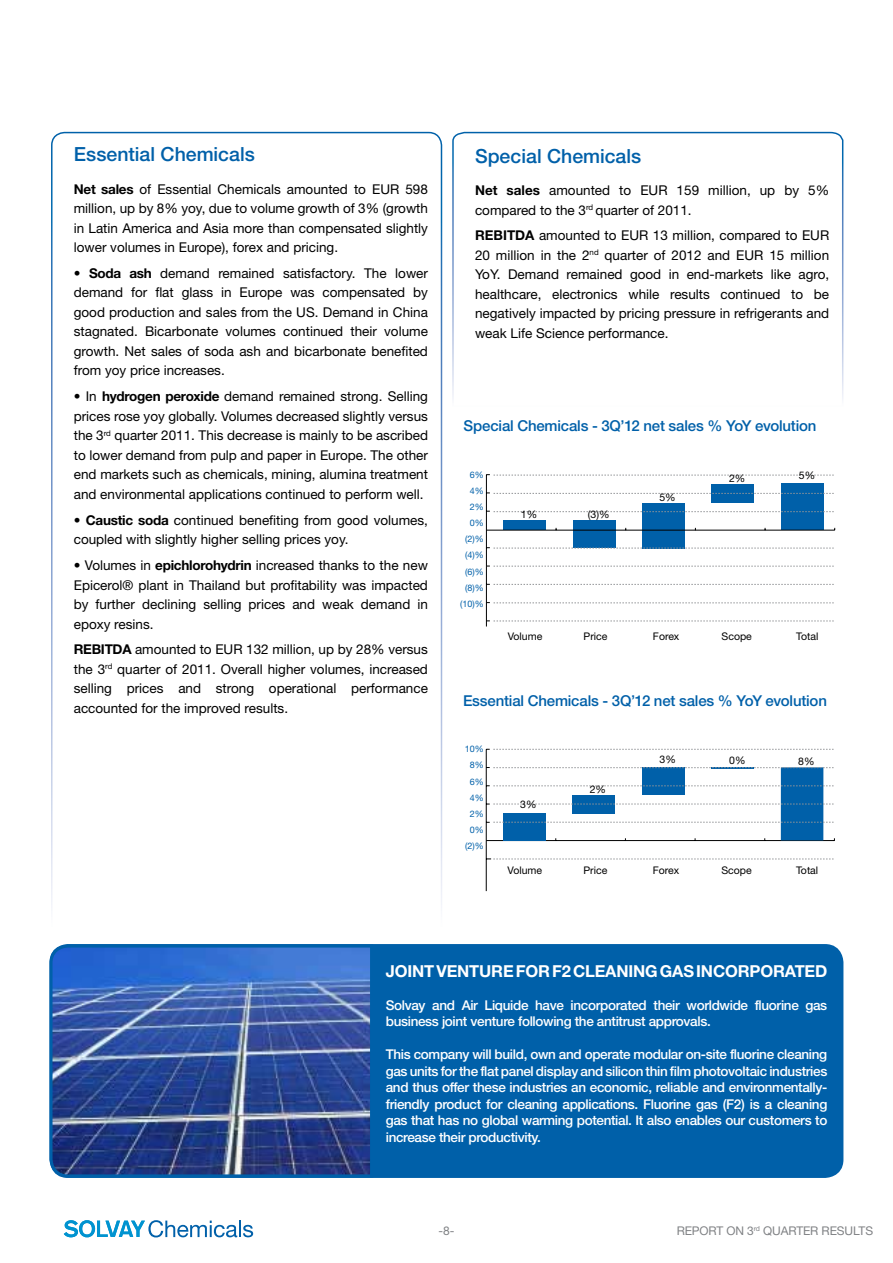
<style>
.page{position:relative;width:893px;height:1263px;background:#fff}
.page>*{position:absolute;margin:0;border:0;box-sizing:border-box;transform-origin:0 0}
.t1{font:500 19.5px "Helvetica Neue";color:#0060a9}
.t2{font:700 16.5px "Helvetica Neue";letter-spacing:-.01em;color:#fff}
.t3{font:500 15px "Helvetica Neue";letter-spacing:-.015em;color:#0060a9}
.t4{font:13.5px/19.5px "Helvetica Neue";color:#000;text-align:justify}
.t5{font:500 13.5px/16.5px "Helvetica Neue";letter-spacing:-.025em;color:#fff}
.t6{font:12px "Helvetica Neue";letter-spacing:-.01em;color:#808285}
.t7{font:10.5px "Helvetica Neue";color:#000}
.t8{font:9px/16.2px "Helvetica Neue";color:#0060a9;text-align:center}
.s1{font-weight:700}
</style>
<div class="page">
<svg style="left:64px;top:1220px;width:189px;height:17px"></svg>
<svg style="left:51px;top:131px;width:392px;height:777px"></svg>
<div style="left:51px;top:945px;width:791px;height:231px;background:#0060a9;border-radius:17px"></div>
<div style="left:50px;top:944px;width:793px;height:234px;border:3px solid #0060a9;border-radius:17px"></div>
<img style="left:49px;top:944px;width:326px;height:234px">
<svg style="left:452px;top:131px;width:392px;height:269px"></svg>
<div style="left:572px;top:795px;width:43px;height:18px;background:#0060a9"></div>
<hr style="left:486px;top:840px;width:348px;height:1px;background:#000">
<hr style="left:486px;top:749px;width:1px;height:91px;background:#000">
<hr style="left:486px;top:841px;width:1px;height:50px;background:#000">
<div style="left:503px;top:813px;width:43px;height:27px;background:#0060a9"></div>
<div style="left:781px;top:767px;width:42px;height:73px;background:#0060a9"></div>
<div style="left:642px;top:767px;width:42px;height:28px;background:#0060a9"></div>
<svg style="left:487px;top:822px;width:346px;height:1px"></svg>
<svg style="left:487px;top:804px;width:346px;height:1px"></svg>
<svg style="left:487px;top:785px;width:346px;height:1px"></svg>
<svg style="left:487px;top:767px;width:346px;height:1px"></svg>
<svg style="left:487px;top:749px;width:346px;height:1px"></svg>
<svg style="left:487px;top:859px;width:346px;height:1px"></svg>
<div style="left:712px;top:484px;width:42px;height:18px;background:#0060a9"></div>
<div style="left:573px;top:520px;width:42px;height:28px;background:#0060a9"></div>
<div style="left:642px;top:503px;width:43px;height:45px;background:#0060a9"></div>
<div style="left:503px;top:521px;width:43px;height:9px;background:#0060a9"></div>
<hr style="left:486px;top:475px;width:1px;height:91px;background:#000">
<hr style="left:486px;top:566px;width:1px;height:60px;background:#000">
<div style="left:781px;top:483px;width:42px;height:47px;background:#0060a9"></div>
<svg style="left:487px;top:547px;width:347px;height:2px"></svg>
<svg style="left:487px;top:493px;width:347px;height:1px"></svg>
<svg style="left:487px;top:511px;width:347px;height:1px"></svg>
<svg style="left:486px;top:474px;width:348px;height:2px"></svg>
<svg style="left:487px;top:584px;width:347px;height:1px"></svg>
<hr style="left:486px;top:530px;width:349px;height:1px;background:#000">
<svg style="left:486px;top:566px;width:348px;height:1px"></svg>
<svg style="left:486px;top:602px;width:348px;height:2px"></svg>
<svg style="left:486px;top:621px;width:348px;height:1px"></svg>
<h1 class="t1" style="left:74px;top:143px;width:183px">Essential Chemicals</h1>
<p class="t4" style="left:74px;top:179px;width:356px"><span class="s1">Net sales</span> of Essential Chemicals amounted to EUR 598 million, up by 8% yoy, due to volume growth of 3% (growth in Latin America and Asia more than compensated slightly lower volumes in Europe), forex and pricing.</p>
<p class="t4" style="left:74px;top:263px;width:356px">• <span class="s1">Soda ash</span> demand remained satisfactory. The lower demand for flat glass in Europe was compensated by good production and sales from the US. Demand in China stagnated. Bicarbonate volumes continued their volume growth. Net sales of soda ash and bicarbonate benefited from yoy price increases.</p>
<p class="t4" style="left:74px;top:386px;width:356px">• In <span class="s1">hydrogen peroxide</span> demand remained strong. Selling prices rose yoy globally. Volumes decreased slightly versus the 3<sup>rd</sup> quarter 2011. This decrease is mainly to be ascribed to lower demand from pulp and paper in Europe. The other end markets such as chemicals, mining, alumina treatment and environmental applications continued to perform well.</p>
<p class="t4" style="left:74px;top:510px;width:356px">• <span class="s1">Caustic soda</span> continued benefiting from good volumes, coupled with slightly higher selling prices yoy.</p>
<p class="t4" style="left:74px;top:555px;width:356px">• Volumes in <span class="s1">epichlorohydrin</span> increased thanks to the new Epicerol® plant in Thailand but profitability was impacted by further declining selling prices and weak demand in epoxy resins.</p>
<p class="t4" style="left:74px;top:640px;width:356px"><span class="s1">REBITDA</span> amounted to EUR 132 million, up by 28% versus the 3<sup>rd</sup> quarter of 2011. Overall higher volumes, increased selling prices and strong operational performance accounted for the improved results.</p>
<h1 class="t1" style="left:475px;top:144px;width:168px">Special Chemicals</h1>
<p class="t4" style="left:475px;top:180px;width:356px"><span class="s1">Net sales</span> amounted to EUR 159 million, up by 5% compared to the 3<sup>rd</sup> quarter of 2011.</p>
<p class="t4" style="left:475px;top:226px;width:356px"><span class="s1">REBITDA</span> amounted to EUR 13 million, compared to EUR 20 million in the 2<sup>nd</sup> quarter of 2012 and EUR 15 million YoY. Demand remained good in end-markets like agro, healthcare, electronics while results continued to be negatively impacted by pricing pressure in refrigerants and weak Life Science performance.</p>
<p class="t3" style="left:464px;top:417px;width:354px">Special Chemicals - 3Q’12 net sales % YoY evolution</p>
<p class="t8" style="left:460px;top:466px;width:25px;text-align:right">6%<br>4%<br>2%<br>0% (2)% (4)% (6)% (8)% (10)%</p>
<p class="t7" style="left:521px;top:508px;width:18px">1%</p>
<p class="t7" style="left:588px;top:508px;width:23px">(3)%</p>
<p class="t7" style="left:659px;top:491px;width:18px">5%</p>
<p class="t7" style="left:729px;top:472px;width:18px">2%</p>
<p class="t7" style="left:799px;top:469px;width:18px">5%</p>
<p class="t7" style="left:508px;top:630px;width:36px">Volume</p>
<p class="t7" style="left:584px;top:630px;width:25px">Price</p>
<p class="t7" style="left:653px;top:630px;width:28px">Forex</p>
<p class="t7" style="left:722px;top:630px;width:32px">Scope</p>
<p class="t7" style="left:796px;top:630px;width:24px">Total</p>
<p class="t3" style="left:463px;top:692px;width:365px">Essential Chemicals - 3Q’12 net sales % YoY evolution</p>
<p class="t8" style="left:465px;top:741px;width:21px">10%<br>8%<br>6%<br>4%<br>2%<br>0% (2)%</p>
<p class="t7" style="left:507px;top:864px;width:36px">Volume</p>
<p class="t7" style="left:583px;top:864px;width:25px">Price</p>
<p class="t7" style="left:653px;top:864px;width:28px">Forex</p>
<p class="t7" style="left:721px;top:864px;width:32px">Scope</p>
<p class="t7" style="left:796px;top:864px;width:24px">Total</p>
<p class="t7" style="left:659px;top:753px;width:18px">3%</p>
<p class="t7" style="left:729px;top:754px;width:18px">0%</p>
<p class="t7" style="left:798px;top:755px;width:18px">8%</p>
<p class="t7" style="left:590px;top:782px;width:18px">2%</p>
<p class="t7" style="left:520px;top:798px;width:18px">3%</p>
<p class="t2" style="left:386px;top:960px;width:441px">Joint venture for F2 cleaning gas incorporated</p>
<p class="t5" style="left:386px;top:996px;width:443px">Solvay and Air Liquide have incorporated their worldwide fluorine gas business joint venture following the antitrust approvals.</p>
<p class="t5" style="left:386px;top:1046px;width:443px;text-align:justify">This company will build, own and operate modular on-site fluorine cleaning gas units for the flat panel display and silicon thin film photovoltaic industries and thus offer these industries an economic, reliable and environmentally&shy;friendly product for cleaning applications. Fluorine gas (F2) is a cleaning gas that has no global warming potential. It also enables our customers to increase their productivity.</p>
<p class="t6" style="left:438px;top:1224px;width:18px">-8-</p>
<p class="t6" style="left:677px;top:1224px;width:198px">REPORT ON 3<sup>rd</sup> QUARTER RESULTS</p>
</div>
